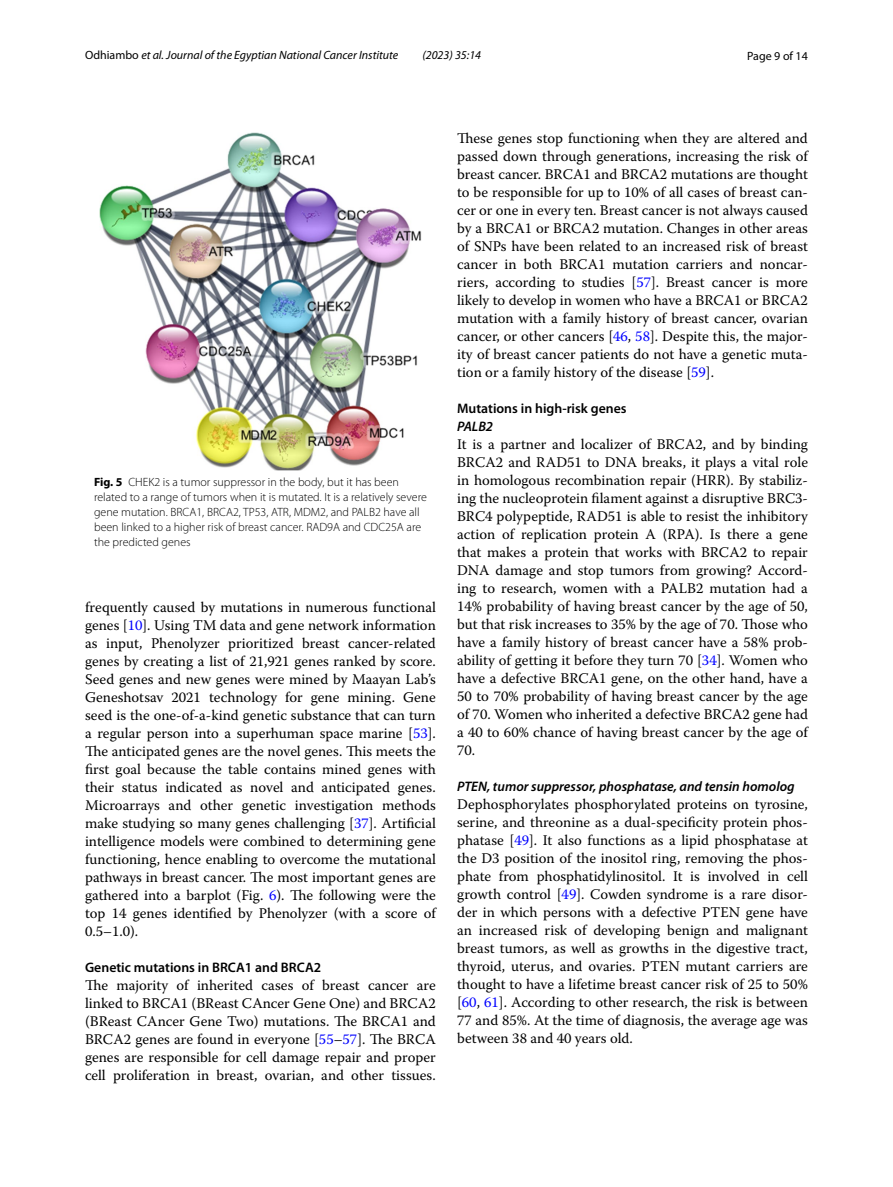
<style>
.page{position:relative;width:893px;height:1187px;background:#fff}
.page>*{position:absolute;margin:0;border:0;box-sizing:border-box;transform-origin:0 0}
.t1{font:14.7px/18px "Warnock Pro";color:#000;text-align:justify}
.t2{font:600 13.8px "Myriad Pro";color:#000}
.t3{font:italic 600 13.8px "Myriad Pro";color:#000}
.t4{font:300 12px/15px "Myriad Pro";color:#000}
.t5{font:italic 12px "Myriad Pro";color:#000}
.t6{font:12px "Myriad Pro";color:#000}
.s1{font-style:normal}
.s2{font-weight:700}
.s3{color:#00f}
</style>
<div class="page">
<img style="left:100px;top:133px;width:321px;height:338px">
<p class="t5" style="left:85px;top:48px;width:315px"><span class="s1">Odhiambo</span> et al. Journal of the Egyptian National Cancer Institute</p>
<p class="t5" style="left:422px;top:48px;width:60px">(2023) 35:14</p>
<p class="t6" style="left:747px;top:48px;width:62px">Page 9 of 14</p>
<p class="t4" style="left:94px;top:474px;width:334px"><span class="s2">Fig. 5</span> CHEK2 is a tumor suppressor in the body, but it has been related to a range of tumors when it is mutated. It is a relatively severe gene mutation. BRCA1, BRCA2, TP53, ATR, MDM2, and PALB2 have all been linked to a higher risk of breast cancer. RAD9A and CDC25A are the predicted genes</p>
<p class="t1" style="left:85px;top:597px;width:352px">frequently caused by mutations in numerous functional genes [<span class="s3">10</span>]. Using TM data and gene network information as input, Phenolyzer prioritized breast cancer-related genes by creating a list of 21,921 genes ranked by score.<br>Seed genes and new genes were mined by Maayan Lab’s Geneshotsav 2021 technology for gene mining. Gene seed is the one-of-a-kind genetic substance that can turn a regular person into a superhuman space marine [<span class="s3">53</span>].<br>The anticipated genes are the novel genes. This meets the first goal because the table contains mined genes with their status indicated as novel and anticipated genes.<br>Microarrays and other genetic investigation methods make studying so many genes challenging [<span class="s3">37</span>]. Artificial intelligence models were combined to determining gene functioning, hence enabling to overcome the mutational pathways in breast cancer. The most important genes are gathered into a barplot (Fig. <span class="s3">6</span>). The following were the top 14 genes identified by Phenolyzer (with a score of 0.5–1.0).</p>
<p class="t2" style="left:85px;top:958px;width:238px">Genetic mutations in BRCA1 and BRCA2</p>
<p class="t1" style="left:85px;top:975px;width:352px">The majority of inherited cases of breast cancer are linked to BRCA1 (BReast CAncer Gene One) and BRCA2 (BReast CAncer Gene Two) mutations. The BRCA1 and BRCA2 genes are found in everyone [<span class="s3">55</span>–<span class="s3">57</span>]. The BRCA genes are responsible for cell damage repair and proper cell proliferation in breast, ovarian, and other tissues.</p>
<p class="t1" style="left:457px;top:128px;width:352px">These genes stop functioning when they are altered and passed down through generations, increasing the risk of breast cancer. BRCA1 and BRCA2 mutations are thought to be responsible for up to 10% of all cases of breast can&shy;cer or one in every ten. Breast cancer is not always caused by a BRCA1 or BRCA2 mutation. Changes in other areas of SNPs have been related to an increased risk of breast cancer in both BRCA1 mutation carriers and noncar&shy;riers, according to studies [<span class="s3">57</span>]. Breast cancer is more likely to develop in women who have a BRCA1 or BRCA2 mutation with a family history of breast cancer, ovarian cancer, or other cancers [<span class="s3">46</span>, <span class="s3">58</span>]. Despite this, the major&shy;ity of breast cancer patients do not have a genetic muta&shy;tion or a family history of the disease [<span class="s3">59</span>].</p>
<p class="t2" style="left:457px;top:399px;width:171px">Mutations in high‑risk genes</p>
<p class="t3" style="left:457px;top:417px;width:38px">PALB2</p>
<p class="t1" style="left:457px;top:434px;width:352px">It is a partner and localizer of BRCA2, and by binding BRCA2 and RAD51 to DNA breaks, it plays a vital role in homologous recombination repair (HRR). By stabiliz&shy;ing the nucleoprotein filament against a disruptive BRC3- BRC4 polypeptide, RAD51 is able to resist the inhibitory action of replication protein A (RPA). Is there a gene that makes a protein that works with BRCA2 to repair DNA damage and stop tumors from growing? Accord&shy;ing to research, women with a PALB2 mutation had a 14% probability of having breast cancer by the age of 50, but that risk increases to 35% by the age of 70. Those who have a family history of breast cancer have a 58% prob&shy;ability of getting it before they turn 70 [<span class="s3">34</span>]. Women who have a defective BRCA1 gene, on the other hand, have a 50 to 70% probability of having breast cancer by the age of 70. Women who inherited a defective BRCA2 gene had a 40 to 60% chance of having breast cancer by the age of 70.</p>
<p class="t3" style="left:457px;top:777px;width:339px">PTEN, tumor suppressor, phosphatase, and tensin homolog</p>
<p class="t1" style="left:457px;top:794px;width:352px">Dephosphorylates phosphorylated proteins on tyrosine, serine, and threonine as a dual-specificity protein phos&shy;phatase [<span class="s3">49</span>]. It also functions as a lipid phosphatase at the D3 position of the inositol ring, removing the phos&shy;phate from phosphatidylinositol. It is involved in cell growth control [<span class="s3">49</span>]. Cowden syndrome is a rare disor&shy;der in which persons with a defective PTEN gene have an increased risk of developing benign and malignant breast tumors, as well as growths in the digestive tract, thyroid, uterus, and ovaries. PTEN mutant carriers are thought to have a lifetime breast cancer risk of 25 to 50% [<span class="s3">60</span>, <span class="s3">61</span>]. According to other research, the risk is between 77 and 85%. At the time of diagnosis, the average age was between 38 and 40 years old.</p>
</div>
